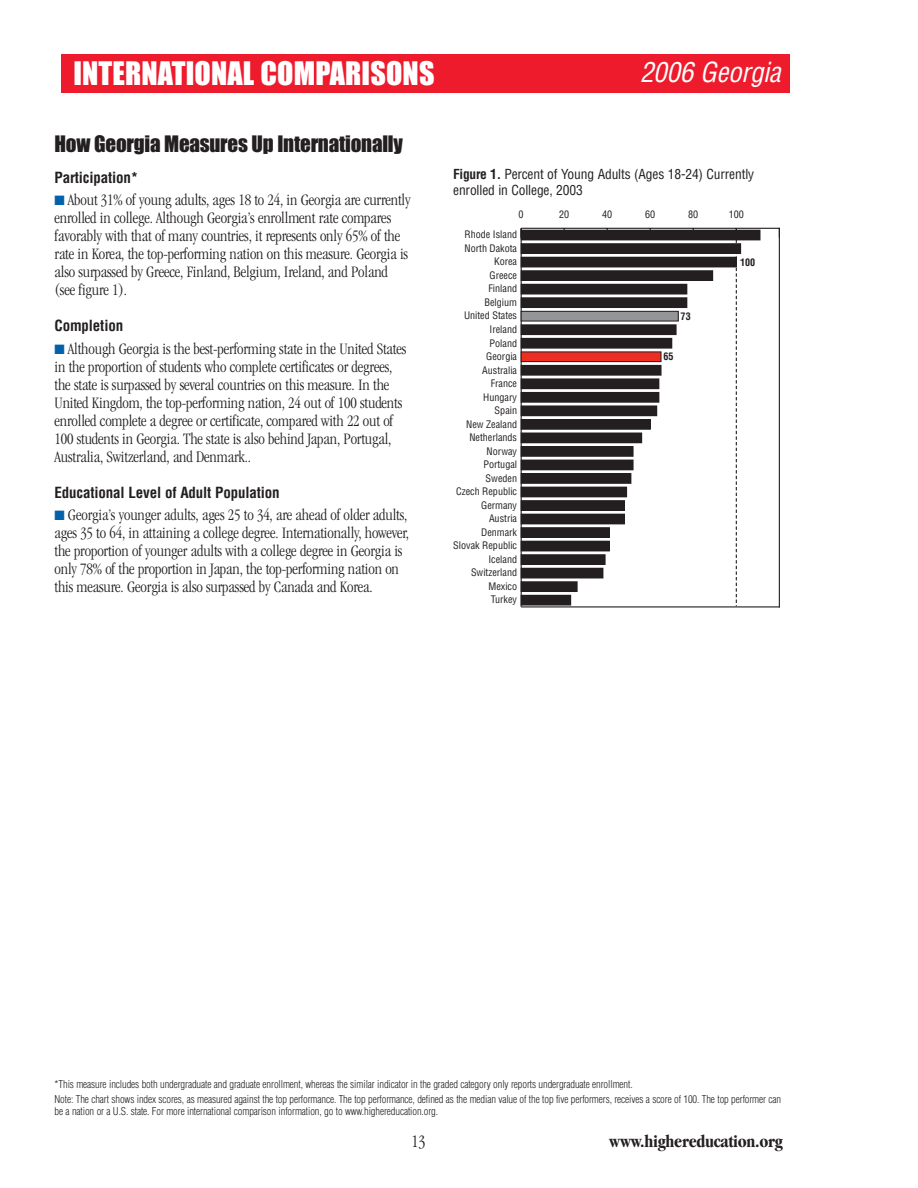
<style>
.page{position:relative;width:918px;height:1188px;background:#fff}
.page>*{position:absolute;margin:0;border:0;box-sizing:border-box;transform-origin:0 0}
.t1{font:30px "Impact";letter-spacing:.005em;color:#fff}
.t2{font:italic condensed 27px "Helvetica";letter-spacing:-.01em;color:#fff}
.t3{font:21px "Impact";letter-spacing:-.01em;color:#231f20}
.t4{font:700 condensed 18px "Garamond";letter-spacing:-.015em;color:#231f20}
.t5{font:300 condensed 18px "Garamond";color:#231f20}
.t6{font:300 condensed 16.5px/18px "Garamond";letter-spacing:-.01em;color:#231f20}
.t7{font:700 condensed 15px "Helvetica";letter-spacing:-.01em;color:#231f20}
.t8{font:condensed 13.5px/16.2px "Helvetica";letter-spacing:-.01em;color:#231f20}
.t9{font:300 condensed 10.5px/15px "Helvetica";letter-spacing:-.01em;color:#231f20}
.t10{font:condensed 10.2px "Helvetica";color:#231f20}
.t11{font:700 condensed 10.2px "Helvetica";color:#231f20}
.s1{color:#0161aa}
.s2{font-weight:700}
</style>
<div class="page">
<div style="left:61px;top:54px;width:729px;height:39px;background:#ee1b2c"></div>
<hr style="left:521px;top:228px;width:258px;height:1px;background:#231f20">
<svg style="left:736px;top:229px;width:1px;height:377px"></svg>
<hr style="left:521px;top:228px;width:1px;height:379px;background:#231f20">
<div style="left:521px;top:230px;width:239px;height:10px;background:#231f20"></div>
<div style="left:521px;top:244px;width:220px;height:9px;background:#231f20"></div>
<div style="left:521px;top:243px;width:220px;height:11px;border:1px solid #231f20"></div>
<div style="left:521px;top:257px;width:215px;height:10px;background:#231f20"></div>
<div style="left:521px;top:271px;width:192px;height:9px;background:#231f20"></div>
<div style="left:521px;top:270px;width:192px;height:11px;border:1px solid #231f20"></div>
<div style="left:521px;top:284px;width:166px;height:10px;background:#231f20"></div>
<div style="left:521px;top:298px;width:166px;height:10px;background:#231f20"></div>
<div style="left:521px;top:311px;width:157px;height:10px;background:#939598"></div>
<div style="left:521px;top:311px;width:158px;height:10px;border:1px solid #231f20"></div>
<div style="left:521px;top:325px;width:155px;height:10px;background:#231f20"></div>
<div style="left:521px;top:338px;width:151px;height:10px;background:#231f20"></div>
<div style="left:521px;top:352px;width:140px;height:10px;background:#ee2e22"></div>
<div style="left:521px;top:352px;width:140px;height:10px;border:1px solid #231f20"></div>
<div style="left:521px;top:365px;width:140px;height:10px;background:#231f20"></div>
<div style="left:521px;top:379px;width:138px;height:10px;background:#231f20"></div>
<div style="left:521px;top:392px;width:138px;height:10px;background:#231f20"></div>
<div style="left:521px;top:406px;width:136px;height:10px;background:#231f20"></div>
<div style="left:521px;top:420px;width:129px;height:9px;background:#231f20"></div>
<div style="left:521px;top:419px;width:130px;height:11px;border:1px solid #231f20"></div>
<div style="left:521px;top:433px;width:121px;height:10px;background:#231f20"></div>
<div style="left:521px;top:447px;width:112px;height:9px;background:#231f20"></div>
<div style="left:521px;top:446px;width:112px;height:11px;border:1px solid #231f20"></div>
<div style="left:521px;top:460px;width:112px;height:10px;background:#231f20"></div>
<div style="left:521px;top:474px;width:110px;height:9px;background:#231f20"></div>
<div style="left:521px;top:473px;width:110px;height:11px;border:1px solid #231f20"></div>
<div style="left:521px;top:487px;width:106px;height:10px;background:#231f20"></div>
<div style="left:521px;top:501px;width:103px;height:9px;background:#231f20"></div>
<div style="left:521px;top:500px;width:104px;height:11px;border:1px solid #231f20"></div>
<div style="left:521px;top:514px;width:103px;height:10px;background:#231f20"></div>
<div style="left:521px;top:528px;width:88px;height:9px;background:#231f20"></div>
<div style="left:521px;top:527px;width:89px;height:11px;border:1px solid #231f20"></div>
<div style="left:521px;top:541px;width:88px;height:10px;background:#231f20"></div>
<div style="left:521px;top:555px;width:84px;height:9px;background:#231f20"></div>
<div style="left:521px;top:554px;width:84px;height:11px;border:1px solid #231f20"></div>
<div style="left:521px;top:568px;width:82px;height:10px;background:#231f20"></div>
<div style="left:521px;top:582px;width:56px;height:10px;background:#231f20"></div>
<div style="left:521px;top:581px;width:56px;height:11px;border:1px solid #231f20"></div>
<div style="left:521px;top:595px;width:50px;height:10px;background:#231f20"></div>
<hr style="left:779px;top:228px;width:1px;height:380px;background:#231f20">
<hr style="left:521px;top:606px;width:259px;height:1px;background:#231f20">
<h1 class="t1" style="left:73px;top:64px;width:363px">INTERNATIONAL COMPARISONS</h1>
<h2 class="t2" style="left:640px;top:62px;width:142px">2006 Georgia</h2>
<p class="t3" style="left:55px;top:137px;width:350px">How Georgia Measures Up Internationally</p>
<p class="t7" style="left:55px;top:172px;width:85px">Participation*</p>
<p class="t6" style="left:55px;top:192px;width:358px"><span class="s1">■</span> About 31% of young adults, ages 18 to 24, in Georgia are currently enrolled in college. Although Georgia’s enrollment rate compares favorably with that of many countries, it represents only 65% of the rate in Korea, the top-performing nation on this measure. Georgia is also surpassed by Greece, Finland, Belgium, Ireland, and Poland (see figure 1).</p>
<p class="t7" style="left:55px;top:320px;width:70px">Completion</p>
<p class="t6" style="left:55px;top:341px;width:353px"><span class="s1">■</span> Although Georgia is the best-performing state in the United States in the proportion of students who complete certificates or degrees, the state is surpassed by several countries on this measure. In the United Kingdom, the top-performing nation, 24 out of 100 students enrolled complete a degree or certificate, compared with 22 out of 100 students in Georgia. The state is also behind Japan, Portugal, Australia, Switzerland, and Denmark..</p>
<p class="t7" style="left:55px;top:487px;width:227px">Educational Level of Adult Population</p>
<p class="t6" style="left:55px;top:507px;width:356px"><span class="s1">■</span> Georgia’s younger adults, ages 25 to 34, are ahead of older adults, ages 35 to 64, in attaining a college degree. Internationally, however, the proportion of younger adults with a college degree in Georgia is only 78% of the proportion in Japan, the top-performing nation on this measure. Georgia is also surpassed by Canada and Korea.</p>
<p class="t8" style="left:453px;top:167px;width:303px"><span class="s2">Figure 1.</span> Percent of Young Adults (Ages 18-24) Currently enrolled in College, 2003</p>
<p class="t10" style="left:519px;top:211px;width:7px">0</p>
<p class="t10" style="left:559px;top:211px;width:12px">20</p>
<p class="t10" style="left:602px;top:211px;width:12px">40</p>
<p class="t10" style="left:645px;top:211px;width:12px">60</p>
<p class="t10" style="left:688px;top:211px;width:12px">80</p>
<p class="t10" style="left:729px;top:211px;width:17px">100</p>
<p class="t10" style="left:465px;top:231px;width:54px">Rhode Island</p>
<p class="t10" style="left:465px;top:244px;width:54px">North Dakota</p>
<p class="t10" style="left:494px;top:258px;width:25px">Korea</p>
<p class="t10" style="left:490px;top:271px;width:29px">Greece</p>
<p class="t10" style="left:488px;top:285px;width:30px">Finland</p>
<p class="t10" style="left:485px;top:298px;width:34px">Belgium</p>
<p class="t10" style="left:464px;top:312px;width:55px">United States</p>
<p class="t10" style="left:490px;top:325px;width:29px">Ireland</p>
<p class="t10" style="left:490px;top:339px;width:29px">Poland</p>
<p class="t10" style="left:486px;top:352px;width:32px">Georgia</p>
<p class="t10" style="left:482px;top:366px;width:36px">Australia</p>
<p class="t10" style="left:491px;top:379px;width:28px">France</p>
<p class="t10" style="left:483px;top:393px;width:35px">Hungary</p>
<p class="t10" style="left:495px;top:407px;width:24px">Spain</p>
<p class="t10" style="left:466px;top:420px;width:52px">New Zealand</p>
<p class="t10" style="left:469px;top:434px;width:49px">Netherlands</p>
<p class="t10" style="left:487px;top:447px;width:32px">Norway</p>
<p class="t10" style="left:483px;top:461px;width:35px">Portugal</p>
<p class="t10" style="left:486px;top:474px;width:33px">Sweden</p>
<p class="t10" style="left:456px;top:488px;width:63px">Czech Republic</p>
<p class="t10" style="left:481px;top:501px;width:37px">Germany</p>
<p class="t10" style="left:489px;top:515px;width:30px">Austria</p>
<p class="t10" style="left:481px;top:528px;width:37px">Denmark</p>
<p class="t10" style="left:453px;top:542px;width:65px">Slovak Republic</p>
<p class="t10" style="left:488px;top:555px;width:30px">Iceland</p>
<p class="t10" style="left:471px;top:569px;width:48px">Switzerland</p>
<p class="t10" style="left:488px;top:582px;width:30px">Mexico</p>
<p class="t10" style="left:491px;top:596px;width:28px">Turkey</p>
<p class="t11" style="left:681px;top:313px;width:12px">73</p>
<p class="t11" style="left:663px;top:353px;width:12px">65</p>
<p class="t11" style="left:740px;top:258px;width:17px">100</p>
<p class="t9" style="left:55px;top:1077px;width:728px">*This measure includes both undergraduate and graduate enrollment, whereas the similar indicator in the graded category only reports undergraduate enrollment.<br>Note: The chart shows index scores, as measured against the top performance. The top performance, defined as the median value of the top five performers, receives a score of 100. The top performer can</p>
<p class="t9" style="left:55px;top:1104px;width:385px">be a nation or a U.S. state. For more international comparison information, go to www.highereducation.org.</p>
<p class="t5" style="left:411px;top:1134px;width:16px">13</p>
<p class="t4" style="left:609px;top:1134px;width:175px">www.highereducation.org</p>
</div>
